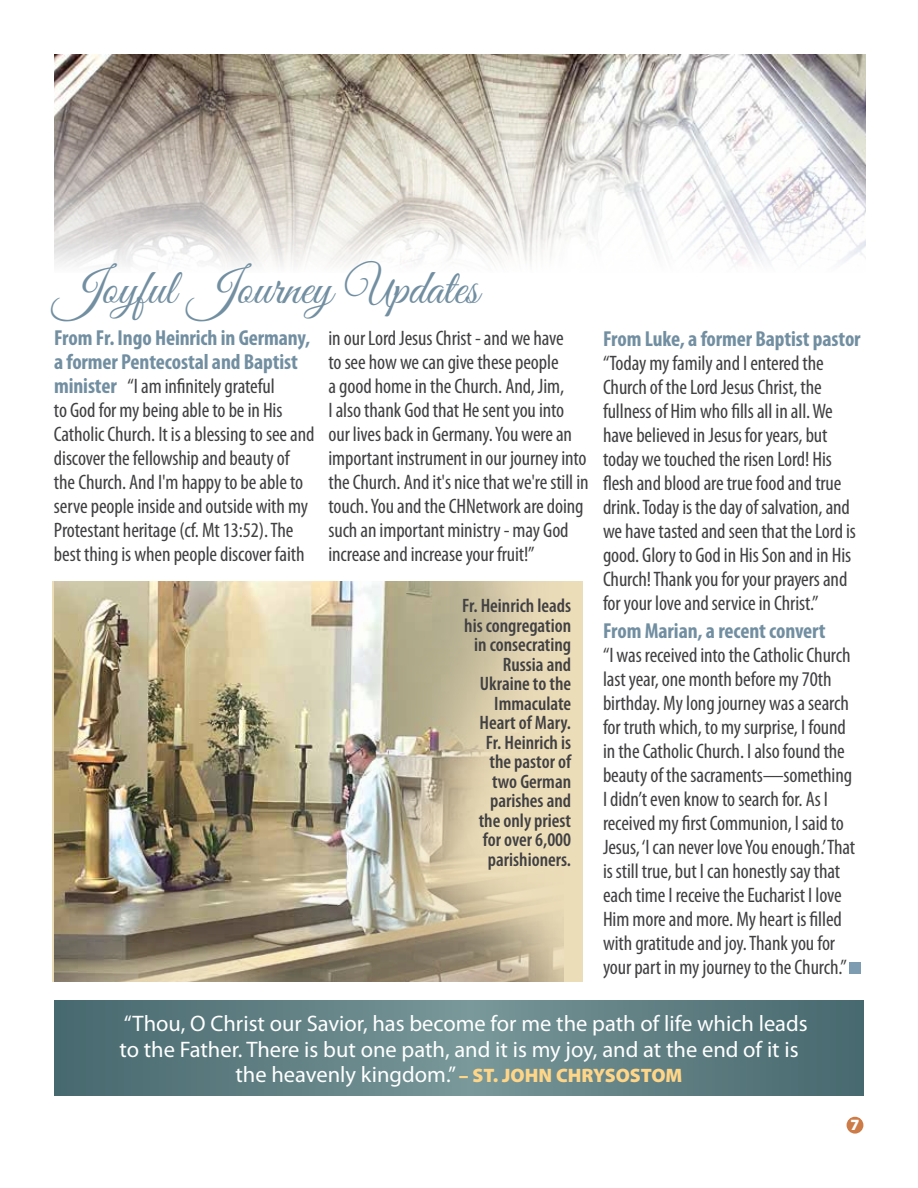
<style>
.page{position:relative;width:918px;height:1188px;background:#fff}
.page>*{position:absolute;margin:0;border:0;box-sizing:border-box;transform-origin:0 0}
.t1{font:49.5px "Great Vibes";color:#728fa2}
.t2{font:22.5px/25.5px "Myriad Pro";color:#fff;text-align:center}
.t3{font:700 condensed 21.75px/24px "Myriad Pro";letter-spacing:-.005em;color:#728fa2}
.t4{font:condensed 21px/24px "Myriad Pro";letter-spacing:-.005em;color:#414042}
.t5{font:600 condensed 19.5px/19.5px "Myriad Pro";color:#414042;text-align:right}
.t6{font:900 15.75px "Myriad Pro";color:#fff}
.s1{font-weight:700;font-size:21.75px;color:#728fa2}
.s2{font-weight:900;font-size:19.5px;color:#ffd688}
</style>
<div class="page">
<div style="left:847px;top:1117px;width:16px;height:17px;background:#cd7b47;border-radius:50%"></div>
<img style="left:54px;top:54px;width:812px;height:212px">
<div style="left:849px;top:962px;width:12px;height:12px;background:#7e9cb1"></div>
<div style="left:52px;top:581px;width:531px;height:401px;background:#ecddb9"></div>
<img style="left:54px;top:581px;width:510px;height:401px">
<svg style="left:54px;top:1001px;width:810px;height:95px;background:#5f7f83"></svg>
<h1 class="t1" style="left:54px;top:261px;width:426px">Joyful Journey Updates</h1>
<p class="t3" style="left:54px;top:326px;width:258px">From Fr. Ingo Heinrich in Germany, a former Pentecostal and Baptist</p>
<p class="t4" style="left:54px;top:374px;width:262px"><span class="s1">minister</span> “I am infinitely grateful<br>to God for my being able to be in His Catholic Church. It is a blessing to see and discover the fellowship and beauty of the Church. And I'm happy to be able to serve people inside and outside with my Protestant heritage (cf. Mt 13:52). The best thing is when people discover faith</p>
<p class="t4" style="left:328px;top:326px;width:262px">in our Lord Jesus Christ - and we have<br>to see how we can give these people<br>a good home in the Church. And, Jim,<br>I also thank God that He sent you into our lives back in Germany. You were an important instrument in our journey into the Church. And it's nice that we're still in touch. You and the CHNetwork are doing such an important ministry - may God increase and increase your fruit!”</p>
<p class="t3" style="left:603px;top:327px;width:259px">From Luke, a former Baptist pastor</p>
<p class="t4" style="left:603px;top:350px;width:255px">“Today my family and I entered the Church of the Lord Jesus Christ, the fullness of Him who fills all in all. We have believed in Jesus for years, but today we touched the risen Lord! His flesh and blood are true food and true drink. Today is the day of salvation, and we have tasted and seen that the Lord is good. Glory to God in His Son and in His Church! Thank you for your prayers and for your love and service in Christ.”</p>
<p class="t3" style="left:603px;top:619px;width:224px">From Marian, a recent convert</p>
<p class="t4" style="left:603px;top:643px;width:254px">“I was received into the Catholic Church last year, one month before my 70th birthday. My long journey was a search for truth which, to my surprise, I found in the Catholic Church. I also found the beauty of the sacraments—something I didn’t even know to search for. As I received my first Communion, I said to Jesus, ‘I can never love You enough.’That is still true, but I can honestly say that each time I receive the Eucharist I love Him more and more. My heart is filled with gratitude and joy. Thank you for your part in my journey to the Church.”</p>
<p class="t5" style="left:462px;top:596px;width:111px">Fr. Heinrich leads his congregation in consecrating<br>Russia and<br>Ukraine to the<br>Immaculate<br>Heart of Mary.<br>Fr. Heinrich is the pastor of two German parishes and<br>the only priest for over 6,000 parishioners.</p>
<p class="t2" style="left:119px;top:1011px;width:690px">“Thou, O Christ our Savior, has become for me the path of life which leads to the Father. There is but one path, and it is my joy, and at the end of it is the heavenly kingdom.” <span class="s2">– ST. JOHN CHRYSOSTOM</span></p>
<p class="t6" style="left:850px;top:1114px;width:11px">7</p>
</div>
